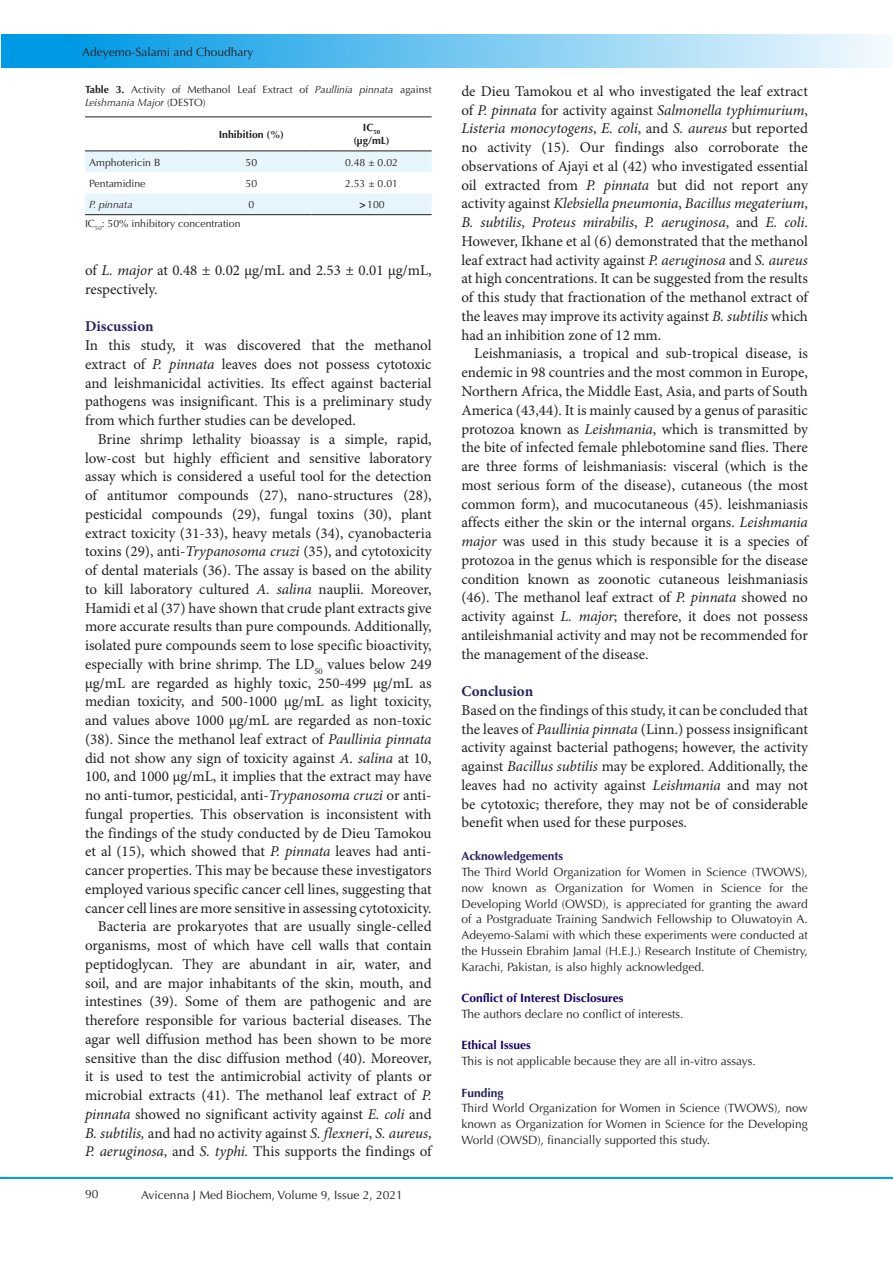
<style>
.page{position:relative;width:893px;height:1263px;background:#fff}
.page>*{position:absolute;margin:0;border:0;box-sizing:border-box;transform-origin:0 0}
.t1{font:15px/18.8px "Minion Pro";color:#231f20;text-align:justify}
.t2{font:700 15px "Minion Pro";color:#27235f}
.t3{font:12px/15.8px "Optima LT Std";color:#231f20;text-align:justify}
.t4{font:700 12px "Optima LT Std";color:#180065}
.t5{font:700 12px "Optima LT Std";color:#27235f}
.t6{font:10.5px/13.5px "Optima LT Std";color:#231f20}
.t7{font:700 10.5px "Optima LT Std";color:#231f20}
.t8{font:italic 10.5px "Optima LT Std";color:#231f20}
.s1{font-weight:700}
.s2{font-style:italic}
</style>
<div class="page">
<hr style="left:0;top:1177px;width:893px;height:2px;background:#0099e5">
<div style="left:1px;top:35px;width:892px;height:33px;background:linear-gradient(to right,#0092e3,#f4fafd)"></div>
<svg style="left:85px;top:152px;width:347px;height:62px"></svg>
<hr style="left:85px;top:116px;width:106px;height:1px;background:#231f20">
<hr style="left:191px;top:116px;width:120px;height:1px;background:#231f20">
<hr style="left:311px;top:116px;width:121px;height:1px;background:#231f20">
<hr style="left:85px;top:151px;width:106px;height:1px;background:#231f20">
<hr style="left:191px;top:151px;width:120px;height:1px;background:#231f20">
<hr style="left:311px;top:151px;width:121px;height:1px;background:#231f20">
<hr style="left:85px;top:214px;width:106px;height:1px;background:#231f20">
<hr style="left:191px;top:214px;width:120px;height:1px;background:#231f20">
<hr style="left:311px;top:214px;width:121px;height:1px;background:#231f20">
<p class="t3" style="left:82px;top:45px;width:173px">Adeyemo-Salami and Choudhary</p>
<p class="t6" style="left:85px;top:83px;width:348px"><span class="s1">Table 3.</span> Activity of Methanol Leaf Extract of <span class="s2">Paullinia pinnata</span> against<br><span class="s2">Leishmania Major</span> (DESTO)</p>
<p class="t7" style="left:219px;top:128px;width:67px">Inhibition (%)</p>
<p class="t7" style="left:363px;top:121px;width:19px">IC<sub>50</sub></p>
<p class="t7" style="left:353px;top:135px;width:38px">(µg/mL)</p>
<p class="t6" style="left:89px;top:155px;width:73px">Amphotericin B</p>
<p class="t6" style="left:246px;top:155px;width:13px">50</p>
<p class="t6" style="left:345px;top:155px;width:55px">0.48 ± 0.02</p>
<p class="t6" style="left:89px;top:176px;width:58px">Pentamidine</p>
<p class="t6" style="left:246px;top:176px;width:13px">50</p>
<p class="t6" style="left:345px;top:176px;width:55px">2.53 ± 0.01</p>
<p class="t8" style="left:89px;top:198px;width:45px">P. pinnata</p>
<p class="t6" style="left:248px;top:198px;width:7px">0</p>
<p class="t6" style="left:360px;top:198px;width:27px"><span class="s1">&gt;</span>100</p>
<p class="t6" style="left:85px;top:217px;width:157px">IC<sub>50</sub>: 50% inhibitory concentration</p>
<p class="t1" style="left:85px;top:261px;width:348px">of <span class="s2">L. major</span> at 0.48 ± 0.02 µg/mL and 2.53 ± 0.01 µg/mL, respectively.</p>
<p class="t2" style="left:85px;top:316px;width:70px">Discussion</p>
<p class="t1" style="left:85px;top:336px;width:348px">In this study, it was discovered that the methanol extract of <span class="s2">P. pinnata</span> leaves does not possess cytotoxic and leishmanicidal activities. Its effect against bacterial pathogens was insignificant. This is a preliminary study from which further studies can be developed.</p>
<p class="t1" style="left:85px;top:430px;width:348px;text-indent:13px">Brine shrimp lethality bioassay is a simple, rapid, low-cost but highly efficient and sensitive laboratory assay which is considered a useful tool for the detection of antitumor compounds (27), nano-structures (28), pesticidal compounds (29), fungal toxins (30), plant extract toxicity (31-33), heavy metals (34), cyanobacteria toxins (29), anti-<span class="s2">Trypanosoma cruzi</span> (35), and cytotoxicity of dental materials (36). The assay is based on the ability to kill laboratory cultured <span class="s2">A. salina</span> nauplii. Moreover, Hamidi et al (37) have shown that crude plant extracts give more accurate results than pure compounds. Additionally, isolated pure compounds seem to lose specific bioactivity, especially with brine shrimp. The LD<sub>50</sub> values below 249 µg/mL are regarded as highly toxic, 250-499 µg/mL as median toxicity, and 500-1000 µg/mL as light toxicity, and values above 1000 µg/mL are regarded as non-toxic (38). Since the methanol leaf extract of <span class="s2">Paullinia pinnata </span>did not show any sign of toxicity against <span class="s2">A. salina</span> at 10, 100, and 1000 µg/mL, it implies that the extract may have no anti-tumor, pesticidal, anti-<span class="s2">Trypanosoma cruzi</span> or anti&shy;fungal properties. This observation is inconsistent with the findings of the study conducted by de Dieu Tamokou et al (15), which showed that <span class="s2">P. pinnata</span> leaves had anti&shy;cancer properties. This may be because these investigators employed various specific cancer cell lines, suggesting that cancer cell lines are more sensitive in assessing cytotoxicity.</p>
<p class="t1" style="left:85px;top:918px;width:348px;text-indent:13px">Bacteria are prokaryotes that are usually single-celled organisms, most of which have cell walls that contain peptidoglycan. They are abundant in air, water, and soil, and are major inhabitants of the skin, mouth, and intestines (39). Some of them are pathogenic and are therefore responsible for various bacterial diseases. The agar well diffusion method has been shown to be more sensitive than the disc diffusion method (40). Moreover, it is used to test the antimicrobial activity of plants or microbial extracts (41). The methanol leaf extract of <span class="s2">P. pinnata</span> showed no significant activity against <span class="s2">E. coli</span> and <span class="s2">B. subtilis,</span> and had no activity against <span class="s2">S. flexneri</span>, <span class="s2">S. aureus</span>, <span class="s2">P. aeruginosa</span>, and <span class="s2">S. typhi.</span> This supports the findings of</p>
<p class="t3" style="left:85px;top:1186px;width:15px">90</p>
<p class="t3" style="left:141px;top:1187px;width:263px">Avicenna J Med Biochem, Volume 9, Issue 2, 2021</p>
<p class="t1" style="left:461px;top:82px;width:348px">de Dieu Tamokou et al who investigated the leaf extract of <span class="s2">P. pinnata</span> for activity against <span class="s2">Salmonella typhimurium</span>, <span class="s2">Listeria monocytogens</span>, <span class="s2">E. coli</span>, and <span class="s2">S. aureus</span> but reported no activity (15). Our findings also corroborate the observations of Ajayi et al (42) who investigated essential oil extracted from <span class="s2">P. pinnata</span> but did not report any activity against <span class="s2">Klebsiella pneumonia</span>, <span class="s2">Bacillus megaterium</span>, <span class="s2">B. subtilis</span>, <span class="s2">Proteus mirabilis</span>, <span class="s2">P. aeruginosa</span>, and <span class="s2">E. coli</span>.<br>However, Ikhane et al (6) demonstrated that the methanol leaf extract had activity against <span class="s2">P. aeruginosa</span> and <span class="s2">S. aureus </span>at high concentrations. It can be suggested from the results of this study that fractionation of the methanol extract of the leaves may improve its activity against <span class="s2">B. subtilis</span> which had an inhibition zone of 12 mm.</p>
<p class="t1" style="left:461px;top:345px;width:348px;text-indent:13px">Leishmaniasis, a tropical and sub-tropical disease, is endemic in 98 countries and the most common in Europe, Northern Africa, the Middle East, Asia, and parts of South America (43,44). It is mainly caused by a genus of parasitic protozoa known as <span class="s2">Leishmania</span>, which is transmitted by the bite of infected female phlebotomine sand flies. There are three forms of leishmaniasis: visceral (which is the most serious form of the disease), cutaneous (the most common form), and mucocutaneous (45). leishmaniasis affects either the skin or the internal organs. <span class="s2">Leishmania major</span> was used in this study because it is a species of protozoa in the genus which is responsible for the disease condition known as zoonotic cutaneous leishmaniasis (46). The methanol leaf extract of <span class="s2">P. pinnata</span> showed no activity against <span class="s2">L. major</span>; therefore, it does not possess antileishmanial activity and may not be recommended for the management of the disease.</p>
<p class="t2" style="left:461px;top:681px;width:73px">Conclusion</p>
<p class="t1" style="left:461px;top:701px;width:348px">Based on the findings of this study, it can be concluded that the leaves of <span class="s2">Paullinia pinnata</span> (Linn.) possess insignificant activity against bacterial pathogens; however, the activity against <span class="s2">Bacillus subtilis</span> may be explored. Additionally, the leaves had no activity against <span class="s2">Leishmania</span> and may not be cytotoxic; therefore, they may not be of considerable benefit when used for these purposes.</p>
<p class="t5" style="left:461px;top:849px;width:103px">Acknowledgements</p>
<p class="t3" style="left:461px;top:864px;width:348px">The Third World Organization for Women in Science (TWOWS), now known as Organization for Women in Science for the Developing World (OWSD), is appreciated for granting the award of a Postgraduate Training Sandwich Fellowship to Oluwatoyin A.<br>Adeyemo-Salami with which these experiments were conducted at the Hussein Ebrahim Jamal (H.E.J.) Research Institute of Chemistry, Karachi, Pakistan, is also highly acknowledged.</p>
<p class="t4" style="left:461px;top:991px;width:163px">Conflict of Interest Disclosures</p>
<p class="t3" style="left:461px;top:1006px;width:224px">The authors declare no conflict of interests.</p>
<p class="t4" style="left:461px;top:1038px;width:71px">Ethical Issues</p>
<p class="t3" style="left:461px;top:1053px;width:296px">This is not applicable because they are all in-vitro assays.</p>
<p class="t5" style="left:461px;top:1085px;width:44px">Funding</p>
<p class="t3" style="left:461px;top:1100px;width:348px">Third World Organization for Women in Science (TWOWS), now known as Organization for Women in Science for the Developing World (OWSD), financially supported this study.</p>
</div>
